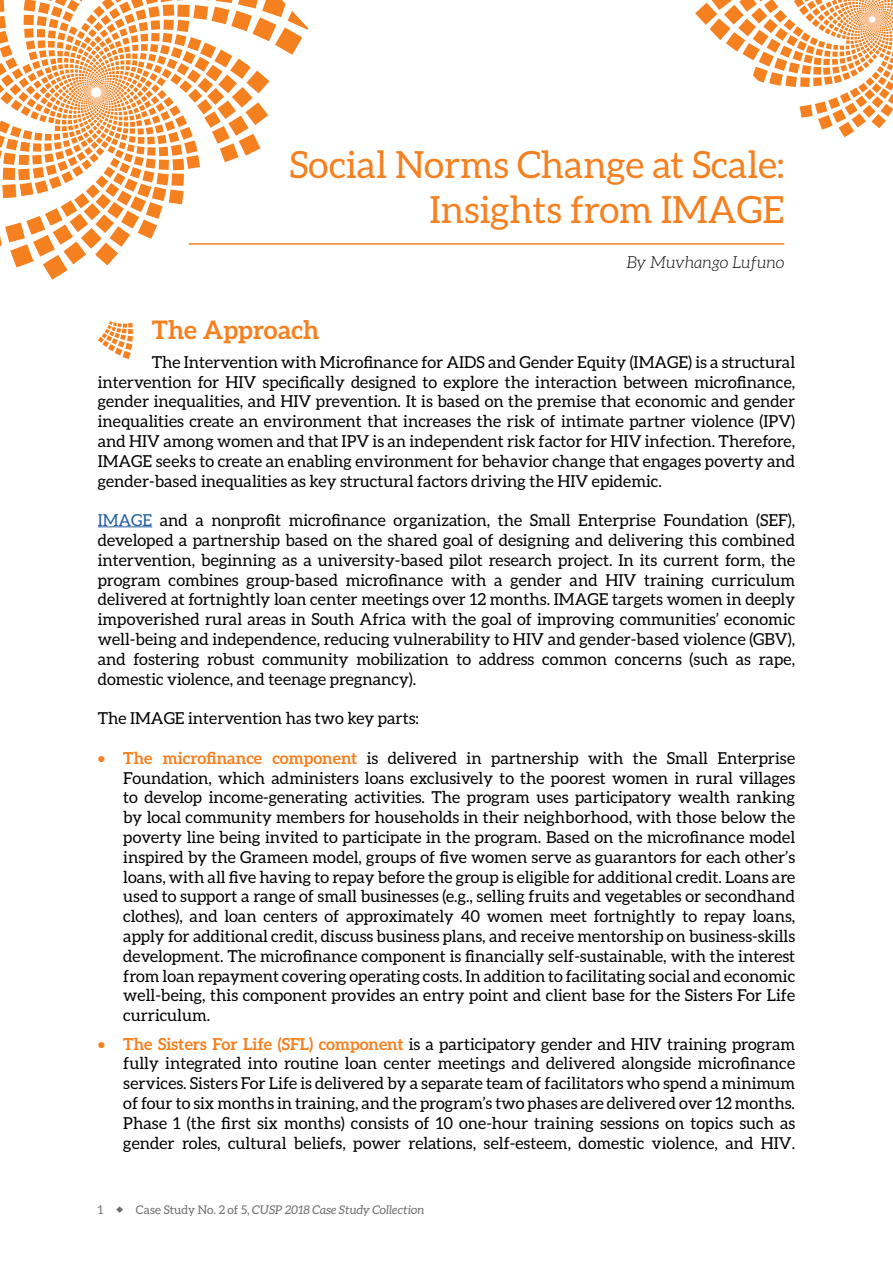
<style>
.page{position:relative;width:893px;height:1263px;background:#fff}
.page>*{position:absolute;margin:0;border:0;box-sizing:border-box;transform-origin:0 0}
.t1{font:37.5px/45px "Aleo";color:#f58020;text-align:right}
.t2{font:700 25.5px "Aleo";color:#f58020}
.t3{font:16.5px/19.8px "Aleo";color:#000;text-align:justify}
.t4{font:italic 300 16.5px "Aleo";color:#000}
.t5{font:italic 12px "Aleo";color:#6d6e71}
.t6{font:12px "Aleo";color:#6d6e71}
.s1{color:#215e9e}
.s2{color:#f58020}
.s3{font-weight:700;color:#f58020}
.s4{font-style:normal}
</style>
<div class="page">
<hr style="left:189px;top:243px;width:595px;height:2px;background:#f58020">
<svg style="left:0;top:233px;width:269px;height:32px"></svg>
<svg style="left:5px;top:209px;width:157px;height:24px"></svg>
<svg style="left:0;top:0;width:308px;height:209px"></svg>
<svg style="left:695px;top:0;width:198px;height:137px"></svg>
<hr style="left:98px;top:526px;width:54px;height:1px;background:#215e9e">
<svg style="left:98px;top:321px;width:35px;height:38px"></svg>
<h1 class="t1" style="left:289px;top:141px;width:497px">Social Norms Change at Scale:<br>Insights from IMAGE</h1>
<p class="t4" style="left:626px;top:254px;width:160px">By Muvhango Lufuno</p>
<h2 class="t2" style="left:152px;top:316px;width:169px">The Approach</h2>
<p class="t3" style="left:98px;top:352px;width:699px;text-indent:54px">The Intervention with Microfinance for AIDS and Gender Equity (IMAGE) is a structural intervention for HIV specifically designed to explore the interaction between microfinance, gender inequalities, and HIV prevention. It is based on the premise that economic and gender inequalities create an environment that increases the risk of intimate partner violence (IPV) and HIV among women and that IPV is an independent risk factor for HIV infection. Therefore, IMAGE seeks to create an enabling environment for behavior change that engages poverty and gender-based inequalities as key structural factors driving the HIV epidemic.</p>
<p class="t3" style="left:98px;top:510px;width:699px"><span class="s1">IMAGE</span> and a nonprofit microfinance organization, the Small Enterprise Foundation (SEF), developed a partnership based on the shared goal of designing and delivering this combined intervention, beginning as a university-based pilot research project. In its current form, the program combines group-based microfinance with a gender and HIV training curriculum delivered at fortnightly loan center meetings over 12 months. IMAGE targets women in deeply impoverished rural areas in South Africa with the goal of improving communities’ economic well-being and independence, reducing vulnerability to HIV and gender-based violence (GBV), and fostering robust community mobilization to address common concerns (such as rape, domestic violence, and teenage pregnancy).</p>
<p class="t3" style="left:98px;top:708px;width:323px">The IMAGE intervention has two key parts:</p>
<p class="t3" style="left:123px;top:748px;width:673px;text-indent:-26px"><span class="s2">•</span> <span class="s3">The microfinance component</span> is delivered in partnership with the Small Enterprise Foundation, which administers loans exclusively to the poorest women in rural villages to develop income-generating activities. The program uses participatory wealth ranking by local community members for households in their neighborhood, with those below the poverty line being invited to participate in the program. Based on the microfinance model inspired by the Grameen model, groups of five women serve as guarantors for each other’s loans, with all five having to repay before the group is eligible for additional credit. Loans are used to support a range of small businesses (e.g., selling fruits and vegetables or secondhand clothes), and loan centers of approximately 40 women meet fortnightly to repay loans, apply for additional credit, discuss business plans, and receive mentorship on business-skills development. The microfinance component is financially self-sustainable, with the interest from loan repayment covering operating costs. In addition to facilitating social and economic well-being, this component provides an entry point and client base for the Sisters For Life curriculum.</p>
<p class="t3" style="left:123px;top:1033px;width:673px;text-indent:-26px"><span class="s2">•</span> <span class="s3">The Sisters For Life (SFL) component</span> is a participatory gender and HIV training program fully integrated into routine loan center meetings and delivered alongside microfinance services. Sisters For Life is delivered by a separate team of facilitators who spend a minimum of four to six months in training, and the program’s two phases are delivered over 12 months.<br>Phase 1 (the first six months) consists of 10 one-hour training sessions on topics such as gender roles, cultural beliefs, power relations, self-esteem, domestic violence, and HIV.</p>
<p class="t6" style="left:98px;top:1203px;width:7px">1</p>
<p class="t5" style="left:136px;top:1203px;width:290px"><span class="s4">Case Study No. 2 of 5,</span> CUSP 2018 Case Study Collection</p>
</div>
